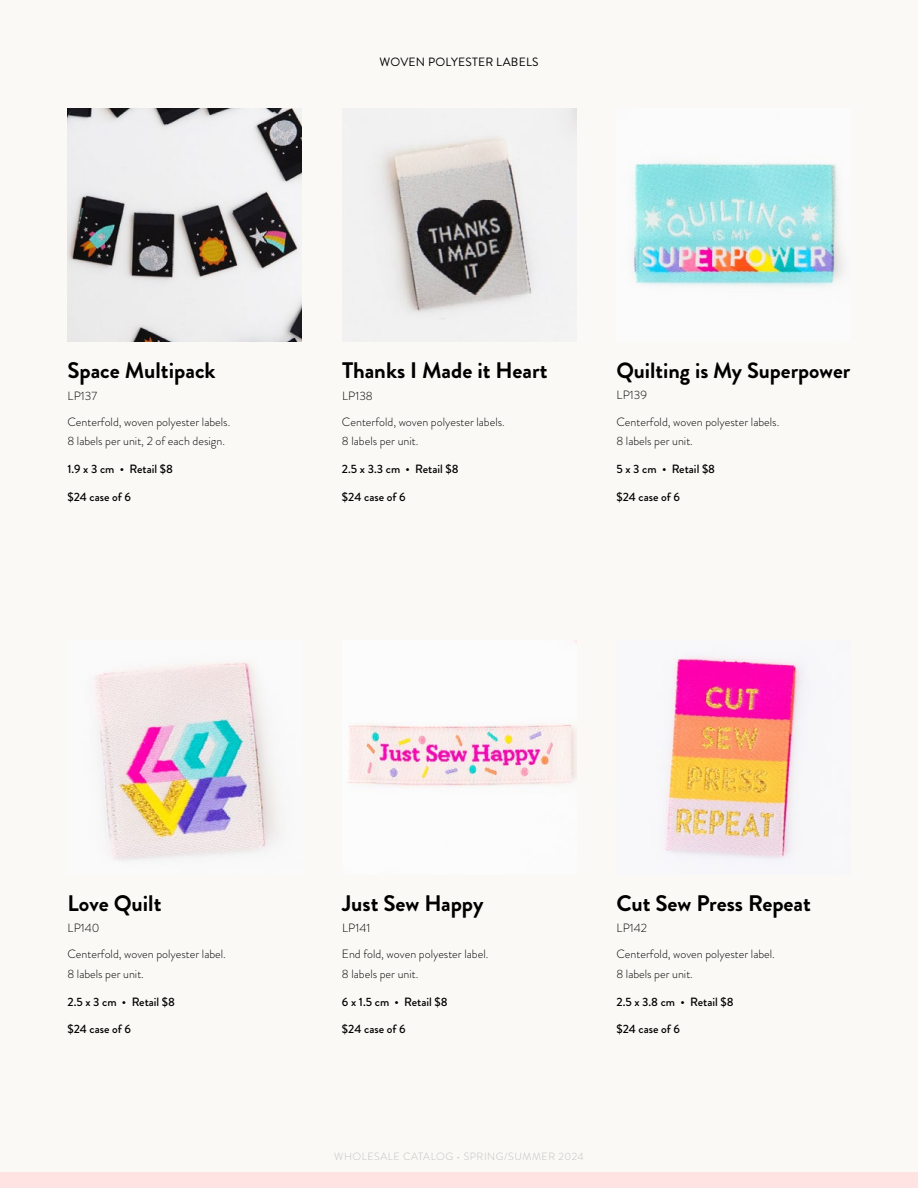
<style>
.page{position:relative;width:918px;height:1188px;background:#faf9f5}
.page>*{position:absolute;margin:0;border:0;box-sizing:border-box;transform-origin:0 0}
.t1{font:700 22.5px "Brandon Grotesque";color:#000}
.t2{font:700 22.05px "Brandon Grotesque";color:#000}
.t3{font:300 12px/26.2px "Brandon Grotesque";color:#000}
.t4{font:500 12px "Brandon Grotesque";color:#000}
.t5{font:12px "Brandon Grotesque";letter-spacing:.02em;color:#000}
.t6{font:300 10.5px "Brandon Grotesque";letter-spacing:.05em;color:#bfbfbf}
</style>
<div class="page">
<img style="left:68px;top:108px;width:234px;height:234px">
<img style="left:352px;top:108px;width:224px;height:234px">
<img style="left:633px;top:162px;width:210px;height:124px">
<img style="left:95px;top:662px;width:181px;height:198px">
<img style="left:348px;top:640px;width:228px;height:146px">
<img style="left:664px;top:656px;width:140px;height:203px">
<div style="left:0;top:1173px;width:918px;height:15px;background:#ffe3e3"></div>
<p class="t5" style="left:379px;top:54px;width:161px">WOVEN POLYESTER LABELS</p>
<h1 class="t1" style="left:68px;top:355px;width:150px">Space Multipack</h1>
<p class="t3" style="left:67px;top:382px;width:164px">LP137<br>Centerfold, woven polyester labels.</p>
<p class="t3" style="left:67px;top:428px;width:159px">8 labels per unit, 2 of each design.</p>
<p class="t4" style="left:67px;top:461px;width:107px">1.9 x 3 cm • Retail $8</p>
<p class="t4" style="left:67px;top:489px;width:65px">$24 case of 6</p>
<h1 class="t1" style="left:342px;top:355px;width:207px">Thanks I Made it Heart</h1>
<p class="t3" style="left:342px;top:382px;width:164px">LP138<br>Centerfold, woven polyester labels.</p>
<p class="t3" style="left:342px;top:428px;width:78px">8 labels per unit.</p>
<p class="t4" style="left:342px;top:461px;width:118px">2.5 x 3.3 cm • Retail $8</p>
<p class="t4" style="left:342px;top:489px;width:65px">$24 case of 6</p>
<h2 class="t2" style="left:616px;top:355px;width:235px">Quilting is My Superpower</h2>
<p class="t3" style="left:616px;top:382px;width:164px">LP139<br>Centerfold, woven polyester labels.</p>
<p class="t3" style="left:616px;top:428px;width:78px">8 labels per unit.</p>
<p class="t4" style="left:616px;top:460px;width:100px">5 x 3 cm • Retail $8</p>
<p class="t4" style="left:616px;top:488px;width:65px">$24 case of 6</p>
<h1 class="t1" style="left:68px;top:887px;width:95px">Love Quilt</h1>
<p class="t3" style="left:67px;top:915px;width:160px">LP140<br>Centerfold, woven polyester label.</p>
<p class="t3" style="left:67px;top:960px;width:78px">8 labels per unit.</p>
<p class="t4" style="left:67px;top:993px;width:109px">2.5 x 3 cm • Retail $8</p>
<p class="t4" style="left:67px;top:1021px;width:65px">$24 case of 6</p>
<h1 class="t1" style="left:342px;top:887px;width:143px">Just Sew Happy</h1>
<p class="t3" style="left:342px;top:915px;width:148px">LP141<br>End fold, woven polyester label.</p>
<p class="t3" style="left:342px;top:960px;width:78px">8 labels per unit.</p>
<p class="t4" style="left:342px;top:993px;width:107px">6 x 1.5 cm • Retail $8</p>
<p class="t4" style="left:342px;top:1021px;width:65px">$24 case of 6</p>
<h1 class="t1" style="left:616px;top:887px;width:196px">Cut Sew Press Repeat</h1>
<p class="t3" style="left:616px;top:915px;width:160px">LP142<br>Centerfold, woven polyester label.</p>
<p class="t3" style="left:616px;top:960px;width:78px">8 labels per unit.</p>
<p class="t4" style="left:616px;top:993px;width:119px">2.5 x 3.8 cm • Retail $8</p>
<p class="t4" style="left:616px;top:1021px;width:65px">$24 case of 6</p>
<p class="t6" style="left:334px;top:1149px;width:251px">WHOLESALE CATALOG • SPRING/SUMMER 2024</p>
</div>
